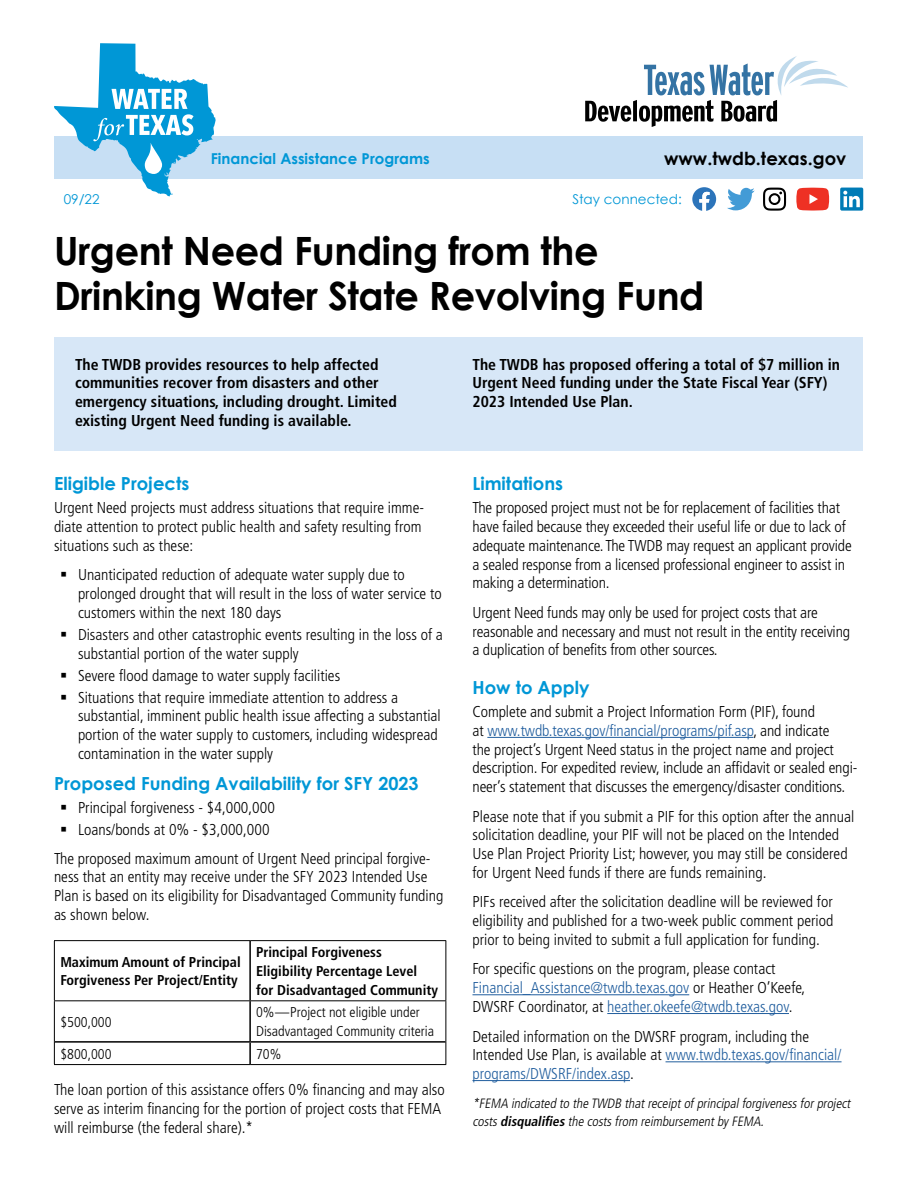
<style>
.page{position:relative;width:918px;height:1188px;background:#fff}
.page>*{position:absolute;margin:0;border:0;box-sizing:border-box;transform-origin:0 0}
.heading_1{font:700 39px/45px "Century Gothic";letter-spacing:-.01em;color:#000}
.heading_2{font:700 18px "Century Gothic";color:#0097d6}
.template_web_address{font:700 18px "Century Gothic";color:#000}
.body{font:300 condensed 15.75px/18.8px "Frutiger LT Std";color:#000}
.body_in_shaded_box{font:700 condensed 15.75px/18.8px "Frutiger LT Std";color:#000}
.template_section_tit{font:700 15px "Century Gothic";color:#0097d6}
.body-2{font:700 condensed 14.25px/18.8px "Frutiger LT Std";color:#000}
.body-3{font:300 condensed 14.25px/18.8px "Frutiger LT Std";color:#000}
.Note{font:italic 300 condensed 13.5px/18px "Frutiger LT Std";color:#000}
.template_small_text{font:13.5px "Century Gothic";color:#0097d6}
.s1{color:#215e9e}
.s2{font-weight:700}
</style>
<div class="page">
<svg style="left:692px;top:187px;width:24px;height:24px"></svg>
<svg style="left:727px;top:188px;width:28px;height:22px"></svg>
<svg style="left:763px;top:188px;width:23px;height:23px"></svg>
<svg style="left:796px;top:188px;width:33px;height:23px"></svg>
<svg style="left:840px;top:188px;width:23px;height:23px"></svg>
<div style="left:55px;top:137px;width:808px;height:42px;background:#c7dff4"></div>
<svg style="left:585px;top:56px;width:263px;height:71px"></svg>
<svg style="left:54px;top:43px;width:162px;height:154px"></svg>
<div style="left:55px;top:338px;width:808px;height:113px;background:#d7e7f7"></div>
<hr style="left:249px;top:941px;width:2px;height:59px;background:#000">
<hr style="left:249px;top:1001px;width:2px;height:40px;background:#000">
<hr style="left:55px;top:1041px;width:195px;height:2px;background:#000">
<hr style="left:250px;top:1041px;width:196px;height:2px;background:#000">
<hr style="left:249px;top:1043px;width:2px;height:21px;background:#000">
<hr style="left:54px;top:940px;width:196px;height:1px;background:#000">
<hr style="left:54px;top:941px;width:1px;height:59px;background:#000">
<hr style="left:250px;top:940px;width:196px;height:1px;background:#000">
<hr style="left:446px;top:941px;width:1px;height:59px;background:#000">
<hr style="left:54px;top:1000px;width:196px;height:1px;background:#000">
<hr style="left:54px;top:1001px;width:1px;height:41px;background:#000">
<hr style="left:250px;top:1000px;width:196px;height:1px;background:#000">
<hr style="left:446px;top:1001px;width:1px;height:41px;background:#000">
<svg style="left:54px;top:1042px;width:1px;height:22px"></svg>
<svg style="left:446px;top:1042px;width:1px;height:22px"></svg>
<hr style="left:54px;top:1064px;width:196px;height:1px;background:#000">
<hr style="left:250px;top:1064px;width:196px;height:1px;background:#000">
<hr style="left:487px;top:737px;width:266px;height:1px;background:#215e9e">
<hr style="left:472px;top:994px;width:217px;height:1px;background:#215e9e">
<hr style="left:607px;top:1013px;width:182px;height:1px;background:#215e9e">
<hr style="left:666px;top:1061px;width:176px;height:1px;background:#215e9e">
<hr style="left:472px;top:1080px;width:158px;height:1px;background:#215e9e">
<h1 class="template_section_tit" style="left:211px;top:147px;width:220px">Financial Assistance Programs</h1>
<p class="template_web_address" style="left:664px;top:145px;width:184px">www.twdb.texas.gov</p>
<p class="template_small_text" style="left:64px;top:190px;width:37px">09/22</p>
<p class="template_small_text" style="left:572px;top:190px;width:111px">Stay connected:</p>
<h1 class="heading_1" style="left:54px;top:226px;width:652px">Urgent Need Funding from the<br>Drinking Water State Revolving Fund</h1>
<p class="body_in_shaded_box" style="left:75px;top:355px;width:323px">The TWDB provides resources to help affected communities recover from disasters and other emergency situations, including drought. Limited existing Urgent Need funding is available.</p>
<p class="body_in_shaded_box" style="left:472px;top:355px;width:369px">The TWDB has proposed offering a total of $7 million in<br>Urgent Need funding under the State Fiscal Year (SFY)<br>2023 Intended Use Plan.</p>
<h2 class="heading_2" style="left:54px;top:470px;width:137px">Eligible Projects</h2>
<p class="body" style="left:54px;top:499px;width:372px">Urgent Need projects must address situations that require imme&shy;diate attention to protect public health and safety resulting from situations such as these:</p>
<p class="body" style="left:78px;top:566px;width:365px;text-indent:-18px">▪ Unanticipated reduction of adequate water supply due to prolonged drought that will result in the loss of water service to customers within the next 180 days</p>
<p class="body" style="left:78px;top:625px;width:366px;text-indent:-18px">▪ Disasters and other catastrophic events resulting in the loss of a substantial portion of the water supply</p>
<p class="body" style="left:60px;top:666px;width:282px">▪ Severe flood damage to water supply facilities</p>
<p class="body" style="left:78px;top:688px;width:364px;text-indent:-18px">▪ Situations that require immediate attention to address a substantial, imminent public health issue affecting a substantial portion of the water supply to customers, including widespread contamination in the water supply</p>
<h2 class="heading_2" style="left:54px;top:770px;width:366px">Proposed Funding Availability for SFY 2023</h2>
<p class="body" style="left:60px;top:798px;width:216px">▪ Principal forgiveness - $4,000,000</p>
<p class="body" style="left:60px;top:820px;width:211px">▪ Loans/bonds at 0% - $3,000,000</p>
<p class="body" style="left:54px;top:849px;width:391px">The proposed maximum amount of Urgent Need principal forgive&shy;ness that an entity may receive under the SFY 2023 Intended Use Plan is based on its eligibility for Disadvantaged Community funding as shown below.</p>
<p class="body-2" style="left:60px;top:952px;width:182px">Maximum Amount of Principal<br>Forgiveness Per Project/Entity</p>
<p class="body-2" style="left:256px;top:943px;width:183px">Principal Forgiveness<br>Eligibility Percentage Level for Disadvantaged Community</p>
<p class="body-3" style="left:60px;top:1012px;width:53px">$500,000</p>
<p class="body-3" style="left:256px;top:1003px;width:179px">0%—Project not eligible under<br>Disadvantaged Community criteria</p>
<p class="body-3" style="left:60px;top:1044px;width:53px">$800,000</p>
<p class="body-3" style="left:256px;top:1044px;width:27px">70%</p>
<p class="body" style="left:54px;top:1081px;width:392px">The loan portion of this assistance offers 0% financing and may also serve as interim financing for the portion of project costs that FEMA will reimburse (the federal share).*</p>
<h2 class="heading_2" style="left:472px;top:470px;width:92px">Limitations</h2>
<p class="body" style="left:472px;top:499px;width:381px">The proposed project must not be for replacement of facilities that have failed because they exceeded their useful life or due to lack of adequate maintenance. The TWDB may request an applicant provide a sealed response from a licensed professional engineer to assist in making a determination.</p>
<p class="body" style="left:472px;top:603px;width:379px">Urgent Need funds may only be used for project costs that are reasonable and necessary and must not result in the entity receiving a duplication of benefits from other sources.</p>
<h2 class="heading_2" style="left:472px;top:674px;width:118px">How to Apply</h2>
<p class="body" style="left:472px;top:702px;width:386px">Complete and submit a Project Information Form (PIF), found<br>at <span class="s1">www.twdb.texas.gov/financial/programs/pif.asp</span>, and indicate<br>the project’s Urgent Need status in the project name and project description. For expedited review, include an affidavit or sealed engi&shy;neer’s statement that discusses the emergency/disaster conditions.</p>
<p class="body" style="left:472px;top:807px;width:383px">Please note that if you submit a PIF for this option after the annual solicitation deadline, your PIF will not be placed on the Intended Use Plan Project Priority List; however, you may still be considered for Urgent Need funds if there are funds remaining.</p>
<p class="body" style="left:472px;top:893px;width:362px;text-align:justify">PIFs received after the solicitation deadline will be reviewed for eligibility and published for a two-week public comment period prior to being invited to submit a full application for funding.</p>
<p class="body" style="left:472px;top:960px;width:334px">For specific questions on the program, please contact<br><span class="s1">Financial_Assistance@twdb.texas.gov</span> or Heather O’Keefe,<br>DWSRF Coordinator, at <span class="s1">heather.okeefe@twdb.texas.gov</span>.</p>
<p class="body" style="left:472px;top:1027px;width:371px">Detailed information on the DWSRF program, including the<br>Intended Use Plan, is available at <span class="s1">www.twdb.texas.gov/financial/ programs/DWSRF/index.asp</span>.</p>
<p class="Note" style="left:472px;top:1094px;width:382px">*FEMA indicated to the TWDB thatreceiptofprincipalforgivenessforproject costs<span class="s2">disqualifies</span> the costsfrom reimbursementbyFEMA.</p>
</div>
